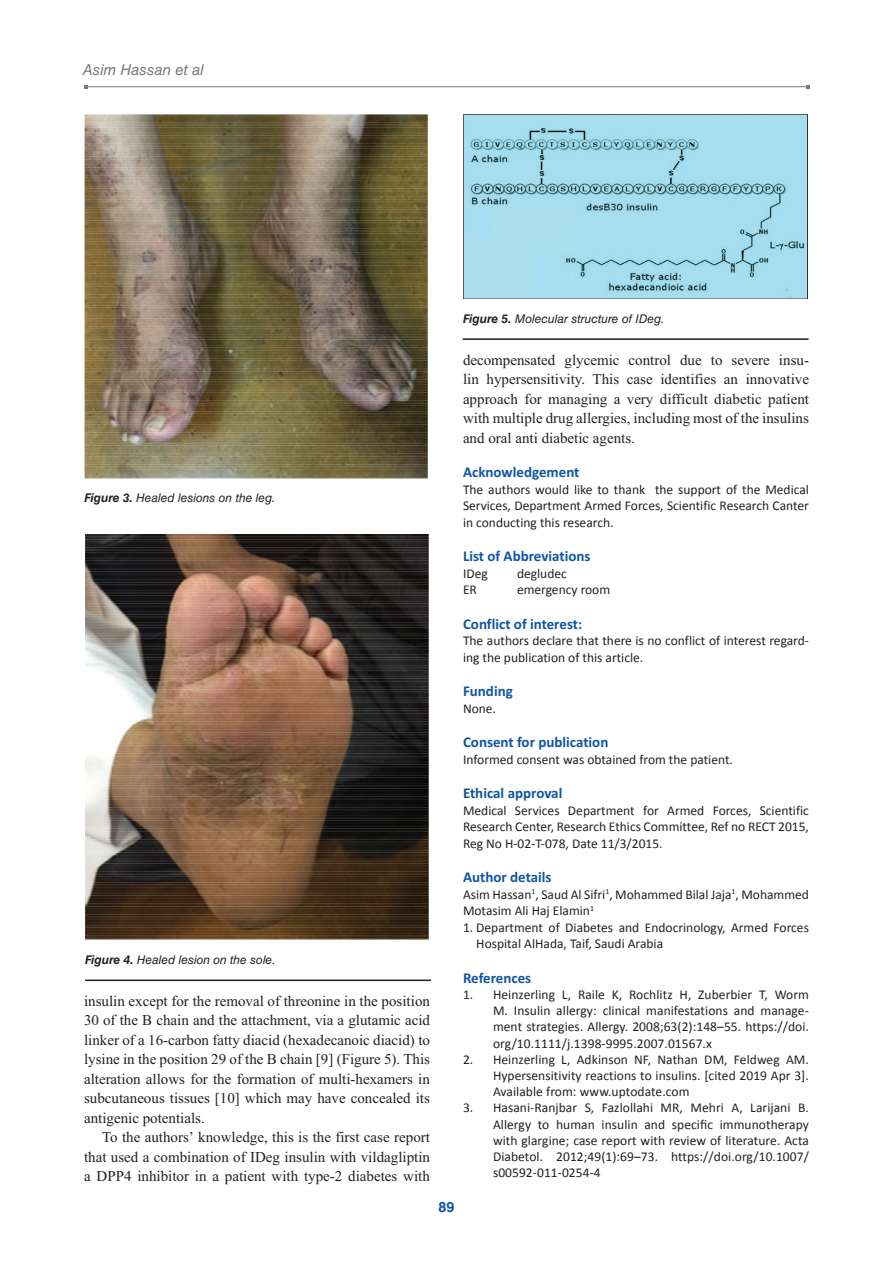
<style>
.page{position:relative;width:893px;height:1263px;background:#fff}
.page>*{position:absolute;margin:0;border:0;box-sizing:border-box;transform-origin:0 0}
.t1{font:15px/19.5px "Times New Roman";color:#231f20;text-align:justify}
.t2{font:700 15px "Calibri";color:#1055a4}
.t3{font:italic 15px "Helvetica LT Std";color:#76787b}
.t4{font:700 14.25px "Helvetica LT Std";color:#1055a4}
.t5{font:13.5px/16.2px "Calibri";color:#231f20;text-align:justify}
.t6{font:italic 12px "Helvetica LT Std";color:#231f20}
.s1{font-weight:700}
</style>
<div class="page">
<hr style="left:86px;top:86px;width:721px;height:1px;background:#76787b">
<img style="left:84px;top:114px;width:344px;height:364px">
<img style="left:464px;top:114px;width:343px;height:185px">
<img style="left:85px;top:534px;width:344px;height:406px">
<hr style="left:85px;top:979px;width:346px;height:2px;background:#231f20">
<hr style="left:463px;top:338px;width:346px;height:2px;background:#231f20">
<p class="t3" style="left:83px;top:61px;width:122px">Asim Hassan et al</p>
<p class="t6" style="left:463px;top:312px;width:203px"><span class="s1">Figure 5.</span> Molecular structure of IDeg.</p>
<p class="t6" style="left:84px;top:490px;width:193px"><span class="s1">Figure 3.</span> Healed lesions on the leg.</p>
<p class="t6" style="left:85px;top:953px;width:192px"><span class="s1">Figure 4.</span> Healed lesion on the sole.</p>
<p class="t1" style="left:84px;top:991px;width:347px">insulin except for the removal of threonine in the position 30 of the B chain and the attachment, via a glutamic acid linker of a 16-carbon fatty diacid (hexadecanoic diacid) to lysine in the position 29 of the B chain [9] (Figure 5). This alteration allows for the formation of multi-hexamers in subcutaneous tissues [10] which may have concealed its antigenic potentials.</p>
<p class="t1" style="left:84px;top:1127px;width:347px;text-indent:18px">To the authors’ knowledge, this is the first case report that used a combination of IDeg insulin with vildagliptin a DPP4 inhibitor in a patient with type-2 diabetes with</p>
<p class="t4" style="left:439px;top:1198px;width:17px">89</p>
<p class="t1" style="left:463px;top:350px;width:347px">decompensated glycemic control due to severe insu&shy;lin hypersensitivity. This case identifies an innovative approach for managing a very difficult diabetic patient with multiple drug allergies, including most of the insulins and oral anti diabetic agents.</p>
<p class="t2" style="left:463px;top:463px;width:118px">Acknowledgement</p>
<p class="t5" style="left:463px;top:480px;width:347px">The authors would like to thank the support of the Medical Services, Department Armed Forces, Scientific Research Canter in conducting this research.</p>
<p class="t2" style="left:463px;top:547px;width:129px">List of Abbreviations</p>
<p class="t5" style="left:463px;top:564px;width:26px">IDeg</p>
<p class="t5" style="left:517px;top:564px;width:51px">degludec</p>
<p class="t5" style="left:463px;top:581px;width:15px">ER</p>
<p class="t5" style="left:517px;top:581px;width:95px">emergency room</p>
<p class="t2" style="left:463px;top:614px;width:121px">Conflict of interest:</p>
<p class="t5" style="left:463px;top:632px;width:347px">The authors declare that there is no conflict of interest regard&shy;ing the publication of this article.</p>
<p class="t2" style="left:463px;top:682px;width:51px">Funding</p>
<p class="t5" style="left:463px;top:699px;width:35px">None.</p>
<p class="t2" style="left:463px;top:733px;width:147px">Consent for publication</p>
<p class="t5" style="left:463px;top:750px;width:272px">Informed consent was obtained from the patient.</p>
<p class="t2" style="left:463px;top:784px;width:101px">Ethical approval</p>
<p class="t5" style="left:463px;top:801px;width:347px">Medical Services Department for Armed Forces, Scientific Research Center, Research Ethics Committee, Ref no RECT 2015, Reg No H-02-T-078, Date 11/3/2015.</p>
<p class="t2" style="left:463px;top:868px;width:90px">Author details</p>
<p class="t5" style="left:463px;top:885px;width:347px">Asim Hassan<sup>1</sup>, Saud Al Sifri<sup>1</sup>, Mohammed Bilal Jaja<sup>1</sup>, Mohammed<br>Motasim Ali Haj Elamin<sup>1</sup></p>
<p class="t5" style="left:476px;top:918px;width:334px;text-indent:-13px">1. Department of Diabetes and Endocrinology, Armed Forces<br>Hospital AlHada, Taif, Saudi Arabia</p>
<p class="t2" style="left:463px;top:968px;width:70px">References</p>
<p class="t5" style="left:493px;top:986px;width:317px;text-indent:-30px">1. Heinzerling L, Raile K, Rochlitz H, Zuberbier T, Worm M. Insulin allergy: clinical manifestations and manage&shy;ment strategies. Allergy. 2008;63(2):148–55. https://doi. org/10.1111/j.1398-9995.2007.01567.x</p>
<p class="t5" style="left:493px;top:1050px;width:317px;text-indent:-30px">2. Heinzerling L, Adkinson NF, Nathan DM, Feldweg AM.<br>Hypersensitivity reactions to insulins. [cited 2019 Apr 3].<br>Available from: www.uptodate.com</p>
<p class="t5" style="left:493px;top:1099px;width:317px;text-indent:-30px">3. Hasani-Ranjbar S, Fazlollahi MR, Mehri A, Larijani B.<br>Allergy to human insulin and specific immunotherapy with glargine; case report with review of literature. Acta Diabetol. 2012;49(1):69–73. https://doi.org/10.1007/ s00592-011-0254-4</p>
</div>
